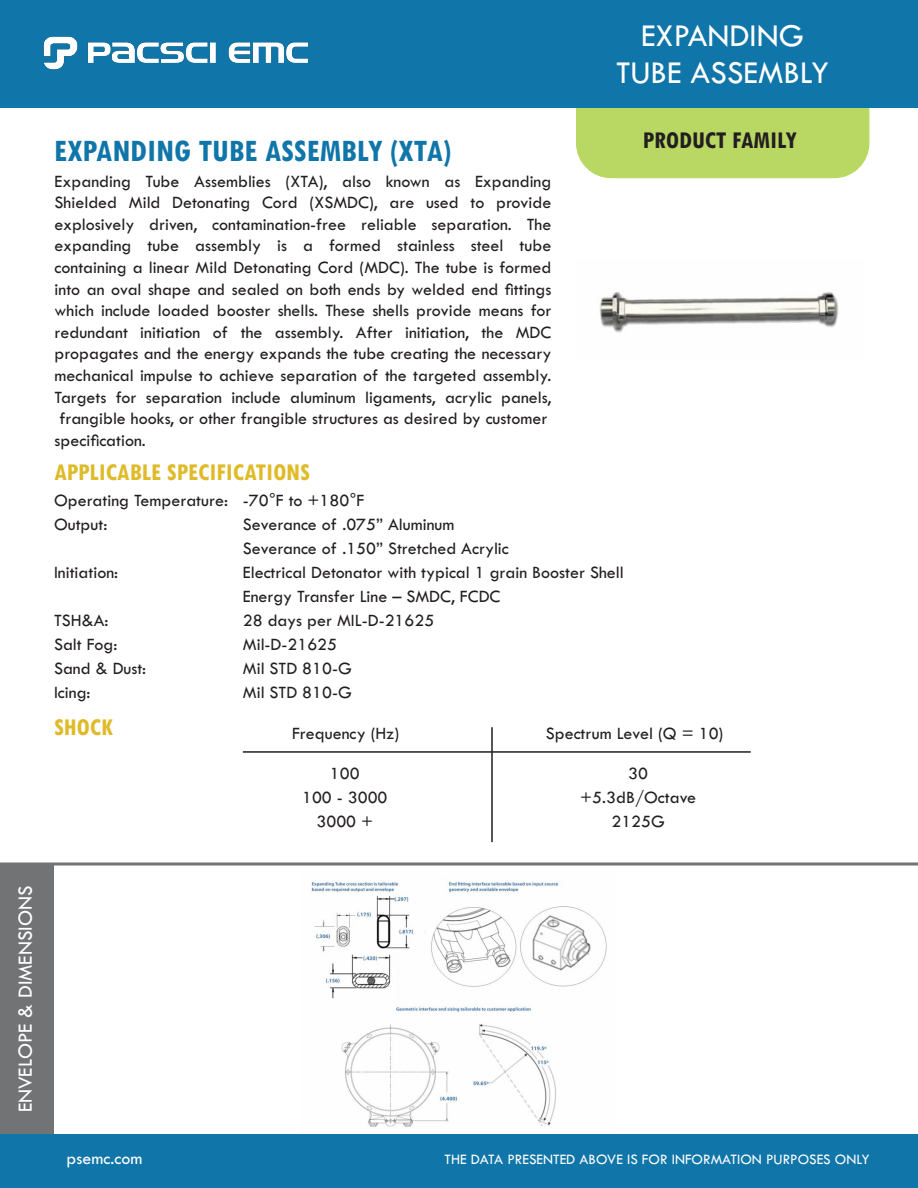
<style>
.page{position:relative;width:918px;height:1188px;background:#fff}
.page>*{position:absolute;margin:0;border:0;box-sizing:border-box;transform-origin:0 0}
.t1{font:700 condensed 33px "Tw Cen MT Std";color:#1075a8}
.t2{font:33px/37.5px "Tw Cen MT Std";color:#fff;text-align:center}
.t3{font:700 condensed 25.5px "Tw Cen MT Std";color:#dfba29}
.t4{font:700 condensed 25.5px "Tw Cen MT Std";color:#231f20}
.t5{font:21px "Tw Cen MT Std";color:#fff}
.t6{font:18px/21.6px "Tw Cen MT Std";color:#231f20}
.t7{font:18px "Tw Cen MT Std";color:#fff}
.t8{font:15px "Tw Cen MT Std";color:#fff}
</style>
<div class="page">
<div style="left:1px;top:1px;width:916px;height:106px;background:#1075a8"></div>
<div style="left:0;top:0;width:918px;height:108px;border:2px solid #1075a8"></div>
<div style="left:1px;top:1135px;width:916px;height:52px;background:#1075a8"></div>
<div style="left:0;top:1134px;width:918px;height:54px;border:2px solid #1075a8"></div>
<div style="left:1px;top:865px;width:52px;height:268px;background:#717375"></div>
<div style="left:0;top:864px;width:54px;height:270px;border:2px solid #717375"></div>
<svg style="left:0;top:862px;width:918px;height:4px;background:#929496"></svg>
<div style="left:575px;top:107px;width:295px;height:72px;background:#b9d763"></div>
<img style="left:43px;top:36px;width:265px;height:34px">
<img style="left:599px;top:292px;width:240px;height:41px">
<hr style="left:491px;top:727px;width:2px;height:115px;background:#231f20">
<hr style="left:243px;top:751px;width:508px;height:2px;background:#231f20">
<img style="left:311px;top:880px;width:296px;height:247px">
<p class="t1" style="left:54px;top:133px;width:398px">EXPANDING TUBE ASSEMBLY (XTA)</p>
<p class="t6" style="left:55px;top:170px;width:498px">Expanding Tube Assemblies (XTA), also known as Expanding<br>Shielded Mild Detonating Cord (XSMDC), are used to provide</p>
<p class="t6" style="left:55px;top:214px;width:498px">explosively driven, contamination-free reliable separation. The</p>
<p class="t6" style="left:55px;top:235px;width:498px">expanding tube assembly is a formed stainless steel tube</p>
<p class="t6" style="left:55px;top:257px;width:498px;text-align:justify">containing a linear Mild Detonating Cord (MDC). The tube is formed into an oval shape and sealed on both ends by welded end fittings which include loaded booster shells. These shells provide means for</p>
<p class="t6" style="left:55px;top:322px;width:498px">redundant initiation of the assembly. After initiation, the MDC</p>
<p class="t6" style="left:55px;top:343px;width:498px">propagates and the energy expands the tube creating the necessary mechanical impulse to achieve separation of the targeted assembly.</p>
<p class="t6" style="left:55px;top:386px;width:498px">Targets for separation include aluminum ligaments, acrylic panels,</p>
<p class="t6" style="left:55px;top:408px;width:494px">frangible hooks, or other frangible structures as desired by customer specification.</p>
<p class="t3" style="left:54px;top:459px;width:257px">APPLICABLE SPECIFICATIONS</p>
<p class="t2" style="left:616px;top:17px;width:215px">EXPANDING<br>TUBE ASSEMBLY</p>
<p class="t4" style="left:643px;top:127px;width:156px">PRODUCT FAMILY</p>
<p class="t6" style="left:54px;top:490px;width:176px">Operating Temperature:</p>
<p class="t6" style="left:54px;top:514px;width:55px">Output:</p>
<p class="t6" style="left:54px;top:562px;width:66px">Initiation:</p>
<p class="t6" style="left:54px;top:610px;width:56px">TSH&amp;A:</p>
<p class="t6" style="left:54px;top:634px;width:65px">Salt Fog:</p>
<p class="t6" style="left:54px;top:658px;width:94px">Sand &amp; Dust:</p>
<p class="t6" style="left:54px;top:682px;width:38px">Icing:</p>
<p class="t3" style="left:54px;top:714px;width:61px">SHOCK</p>
<p class="t6" style="left:243px;top:490px;width:123px">-70°F to +180°F</p>
<p class="t6" style="left:243px;top:514px;width:213px">Severance of .075” Aluminum</p>
<p class="t6" style="left:243px;top:538px;width:268px">Severance of .150” Stretched Acrylic</p>
<p class="t6" style="left:243px;top:562px;width:382px">Electrical Detonator with typical 1 grain Booster Shell</p>
<p class="t6" style="left:243px;top:586px;width:259px">Energy Transfer Line – SMDC, FCDC</p>
<p class="t6" style="left:243px;top:610px;width:193px">28 days per MIL-D-21625</p>
<p class="t6" style="left:243px;top:634px;width:96px">Mil-D-21625</p>
<p class="t6" style="left:243px;top:658px;width:111px">Mil STD 810-G</p>
<p class="t6" style="left:243px;top:682px;width:111px">Mil STD 810-G</p>
<p class="t6" style="left:292px;top:722px;width:108px">Frequency (Hz)</p>
<p class="t6" style="left:546px;top:722px;width:179px">Spectrum Level (Q = 10)</p>
<p class="t6" style="left:330px;top:763px;width:31px">100</p>
<p class="t6" style="left:302px;top:787px;width:87px">100 - 3000</p>
<p class="t6" style="left:316px;top:811px;width:58px">3000 +</p>
<p class="t6" style="left:628px;top:763px;width:21px">30</p>
<p class="t6" style="left:580px;top:787px;width:117px">+5.3dB/Octave</p>
<p class="t6" style="left:611px;top:811px;width:55px">2125G</p>
<p class="t5" style="left:14px;top:1112px;width:228px;rotate:-90deg">ENVELOPE &amp; DIMENSIONS</p>
<p class="t7" style="left:67px;top:1149px;width:77px">psemc.com</p>
<p class="t8" style="left:445px;top:1151px;width:427px">THE DATA PRESENTED ABOVE IS FOR INFORMATION PURPOSES ONLY</p>
</div>
